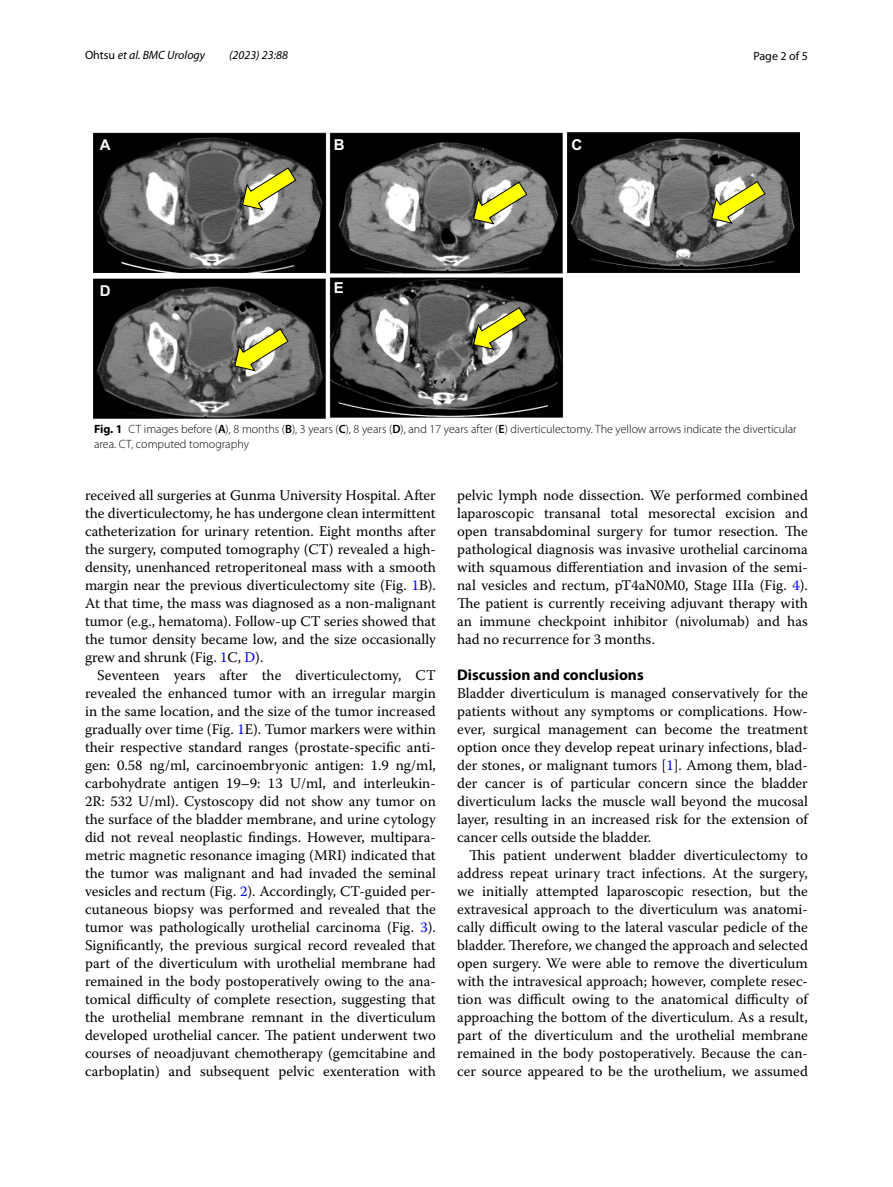
<style>
.page{position:relative;width:893px;height:1187px;background:#fff}
.page>*{position:absolute;margin:0;border:0;box-sizing:border-box;transform-origin:0 0}
.t1{font:700 15.45px "Myriad Pro";color:#000}
.t2{font:700 15px "Arial";color:#fff}
.t3{font:14.7px/18px "Warnock Pro";color:#000;text-align:justify}
.t4{font:300 12px/15px "Myriad Pro";color:#000}
.t5{font:italic 12px "Myriad Pro";color:#000}
.t6{font:12px "Myriad Pro";color:#000}
.s1{font-style:normal}
.s2{font-weight:700}
.s3{font-weight:600}
.s4{color:#00f}
</style>
<div class="page">
<img style="left:93px;top:133px;width:706px;height:285px">
<svg style="left:473px;top:307px;width:55px;height:43px;background:#abab59"></svg>
<svg style="left:234px;top:328px;width:55px;height:44px;background:#b1b161"></svg>
<svg style="left:242px;top:167px;width:55px;height:44px;background:#b0b060"></svg>
<svg style="left:473px;top:181px;width:55px;height:44px;background:#b5b565"></svg>
<svg style="left:711px;top:180px;width:55px;height:44px"></svg>
<p class="t5" style="left:85px;top:48px;width:122px"><span class="s1">Ohtsu</span> et al. BMC Urology</p>
<p class="t5" style="left:229px;top:48px;width:60px">(2023) 23:88</p>
<p class="t6" style="left:753px;top:48px;width:56px">Page 2 of 5</p>
<p class="t2" style="left:100px;top:135px;width:12px">A</p>
<p class="t2" style="left:334px;top:135px;width:12px">B</p>
<p class="t2" style="left:571px;top:135px;width:12px">C</p>
<p class="t2" style="left:100px;top:281px;width:12px">D</p>
<p class="t2" style="left:334px;top:278px;width:12px">E</p>
<p class="t4" style="left:94px;top:422px;width:704px"><span class="s2">Fig. 1</span> CT images before (<span class="s3">A</span>), 8 months (<span class="s3">B</span>), 3 years (<span class="s3">C</span>), 8 years (<span class="s3">D</span>), and 17 years after (<span class="s3">E</span>) diverticulectomy. The yellow arrows indicate the diverticular area. CT, computed tomography</p>
<p class="t3" style="left:85px;top:486px;width:352px">received all surgeries at Gunma University Hospital. After the diverticulectomy, he has undergone clean intermittent catheterization for urinary retention. Eight months after the surgery, computed tomography (CT) revealed a high&shy;density, unenhanced retroperitoneal mass with a smooth margin near the previous diverticulectomy site (Fig. <span class="s4">1</span>B).<br>At that time, the mass was diagnosed as a non-malignant tumor (e.g., hematoma). Follow-up CT series showed that the tumor density became low, and the size occasionally grew and shrunk (Fig. <span class="s4">1</span>C, <span class="s4">D</span>).</p>
<p class="t3" style="left:85px;top:666px;width:352px;text-indent:12px">Seventeen years after the diverticulectomy, CT revealed the enhanced tumor with an irregular margin in the same location, and the size of the tumor increased gradually over time (Fig. <span class="s4">1</span>E). Tumor markers were within their respective standard ranges (prostate-specific anti&shy;gen: 0.58 ng/ml, carcinoembryonic antigen: 1.9 ng/ml, carbohydrate antigen 19–9: 13 U/ml, and interleukin-2R: 532 U/ml). Cystoscopy did not show any tumor on the surface of the bladder membrane, and urine cytology did not reveal neoplastic findings. However, multipara&shy;metric magnetic resonance imaging (MRI) indicated that the tumor was malignant and had invaded the seminal vesicles and rectum (Fig. <span class="s4">2</span>). Accordingly, CT-guided per&shy;cutaneous biopsy was performed and revealed that the tumor was pathologically urothelial carcinoma (Fig. <span class="s4">3</span>).<br>Significantly, the previous surgical record revealed that part of the diverticulum with urothelial membrane had remained in the body postoperatively owing to the ana&shy;tomical difficulty of complete resection, suggesting that the urothelial membrane remnant in the diverticulum developed urothelial cancer. The patient underwent two courses of neoadjuvant chemotherapy (gemcitabine and carboplatin) and subsequent pelvic exenteration with</p>
<p class="t3" style="left:457px;top:486px;width:352px">pelvic lymph node dissection. We performed combined laparoscopic transanal total mesorectal excision and open transabdominal surgery for tumor resection. The pathological diagnosis was invasive urothelial carcinoma with squamous differentiation and invasion of the semi&shy;nal vesicles and rectum, pT4aN0M0, Stage IIIa (Fig. <span class="s4">4</span>).<br>The patient is currently receiving adjuvant therapy with an immune checkpoint inhibitor (nivolumab) and has had no recurrence for 3 months.</p>
<p class="t1" style="left:457px;top:665px;width:188px">Discussion and conclusions</p>
<p class="t3" style="left:457px;top:684px;width:352px">Bladder diverticulum is managed conservatively for the patients without any symptoms or complications. How&shy;ever, surgical management can become the treatment option once they develop repeat urinary infections, blad&shy;der stones, or malignant tumors [<span class="s4">1</span>]. Among them, blad&shy;der cancer is of particular concern since the bladder diverticulum lacks the muscle wall beyond the mucosal layer, resulting in an increased risk for the extension of cancer cells outside the bladder.</p>
<p class="t3" style="left:457px;top:846px;width:352px;text-indent:12px">This patient underwent bladder diverticulectomy to address repeat urinary tract infections. At the surgery, we initially attempted laparoscopic resection, but the extravesical approach to the diverticulum was anatomi&shy;cally difficult owing to the lateral vascular pedicle of the bladder. Therefore, we changed the approach and selected open surgery. We were able to remove the diverticulum with the intravesical approach; however, complete resec&shy;tion was difficult owing to the anatomical difficulty of approaching the bottom of the diverticulum. As a result, part of the diverticulum and the urothelial membrane remained in the body postoperatively. Because the can&shy;cer source appeared to be the urothelium, we assumed</p>
</div>
